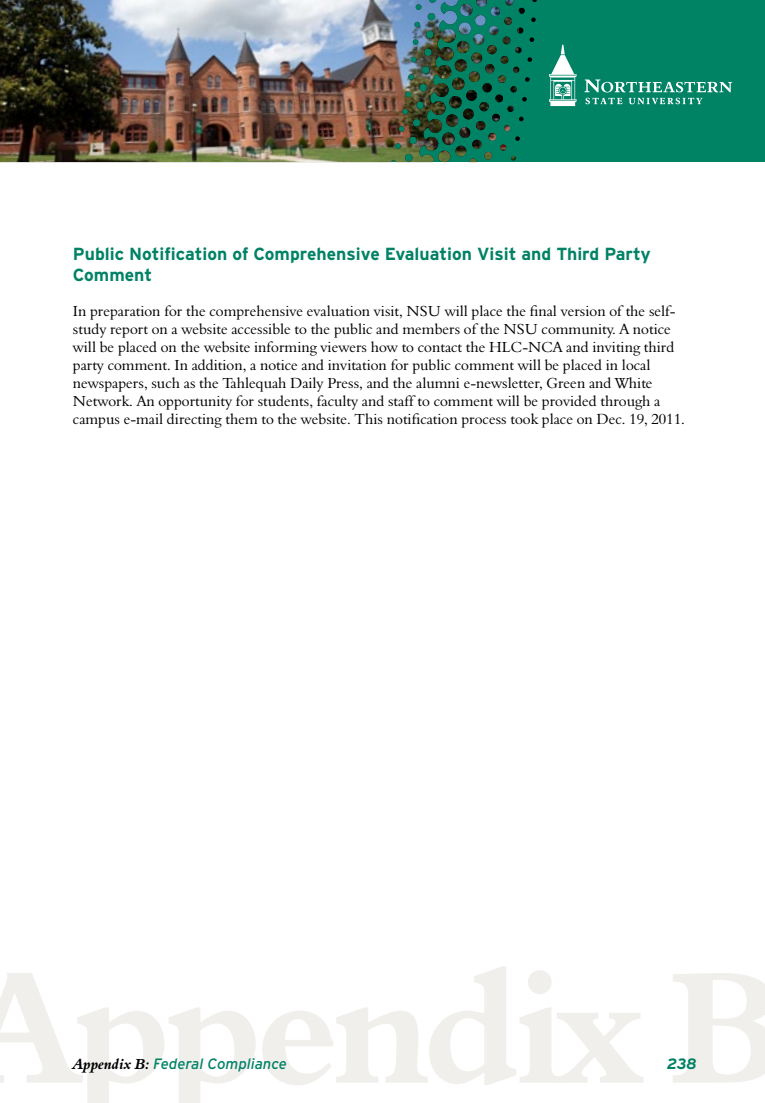
<style>
.page{position:relative;width:765px;height:1103px;background:#fff}
.page>*{position:absolute;margin:0;border:0;box-sizing:border-box;transform-origin:0 0}
.Heading_2{font:700 17.5px/21px "Interstate";color:#008265}
.t1{font:15px/18px "Aldine 401 BT Roman A";color:#000}
.t2{font:italic 15px "Interstate";color:#008265}
.t3{font:italic 700 15px "Interstate";color:#008265}
.s1{font-family:"Aldine 401 BT Bold Italic A";font-style:normal;color:#000}
</style>
<div class="page">
<div style="left:0;top:0;width:765px;height:162px;background:#008265"></div>
<svg style="left:502px;top:0;width:35px;height:161px"></svg>
<img style="left:0;top:0;width:502px;height:162px">
<svg style="left:549px;top:45px;width:28px;height:61px"></svg>
<svg style="left:585px;top:79px;width:147px;height:13px"></svg>
<svg style="left:586px;top:98px;width:37px;height:6px"></svg>
<svg style="left:629px;top:98px;width:73px;height:6px"></svg>
<p class="Heading_2" style="left:73px;top:243px;width:580px">Public Notification of Comprehensive Evaluation Visit and Third Party<br>Comment</p>
<p class="t1" style="left:73px;top:301px;width:613px">In preparation for the comprehensive evaluation visit, NSU will place the final version of the self&shy;study report on a website accessible to the public and members of the NSU community. A notice will be placed on the website informing viewers how to contact the HLC-NCA and inviting third party comment. In addition, a notice and invitation for public comment will be placed in local newspapers, such as the Tahlequah Daily Press, and the alumni e-newsletter, Green and White Network. An opportunity for students, faculty and staff to comment will be provided through a campus e-mail directing them to the website. This notification process took place on Dec. 19, 2011.</p>
<p class="t2" style="left:73px;top:1054px;width:216px"><span class="s1">Appendix B:</span> Federal Compliance</p>
<p class="t3" style="left:667px;top:1054px;width:31px">238</p>
</div>
